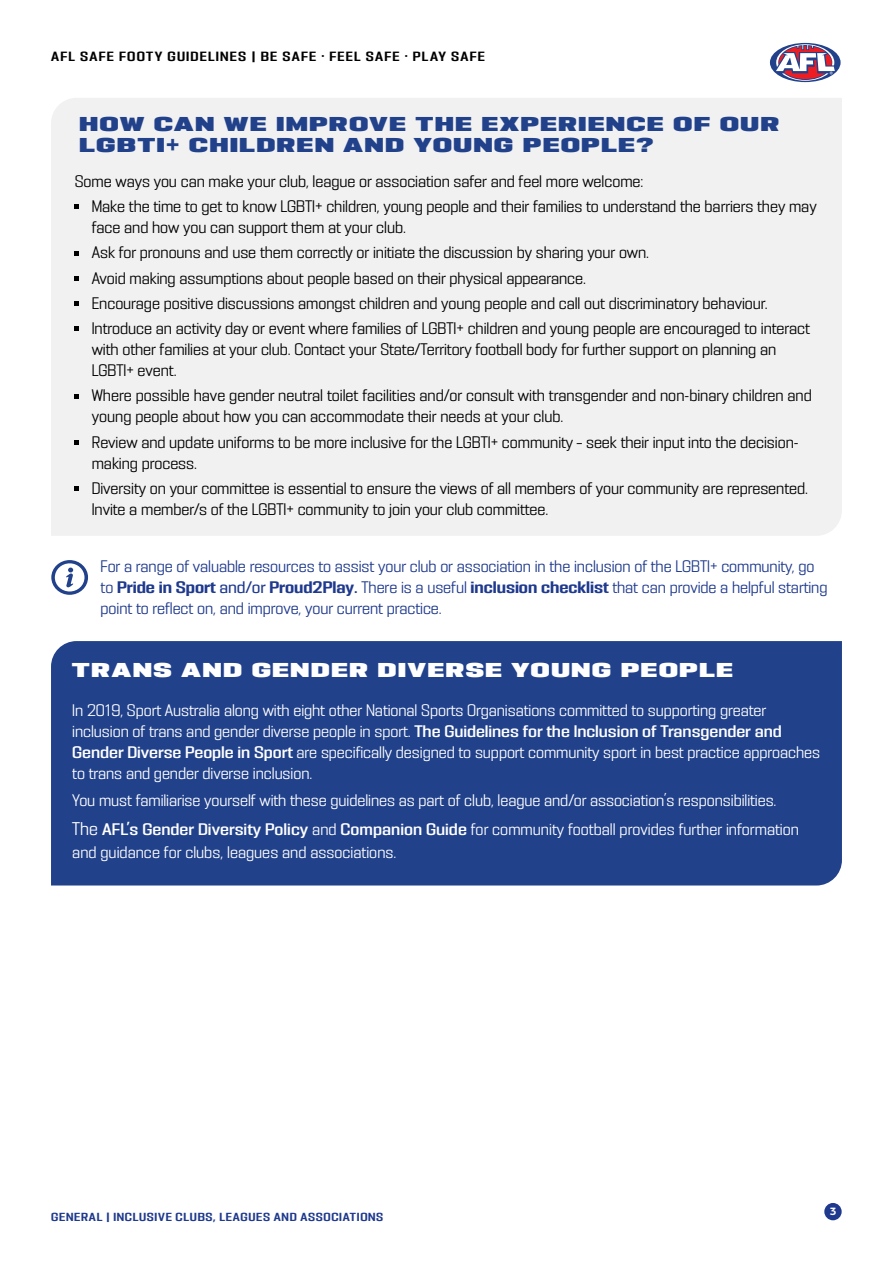
<style>
.page{position:relative;width:893px;height:1263px;background:#fff}
.page>*{position:absolute;margin:0;border:0;box-sizing:border-box;transform-origin:0 0}
.t1{font:18px/21.6px "PODIUM Sharp 7.12";letter-spacing:.1em;color:#21418b}
.t2{font:18px "PODIUM Sharp 7.12";letter-spacing:.1em;color:#fff}
.t3{font:15px/25.2px "PODIUM Sharp 5.6";letter-spacing:-.005em;color:#000}
.t4{font:15px/21px "PODIUM Sharp 5.6";letter-spacing:-.005em;color:#fff}
.t5{font:15px/21px "PODIUM Sharp 5.6";letter-spacing:-.005em;color:#1e398d}
.t6{font:12px "PODIUM Sharp 5.9";letter-spacing:.1em;color:#000}
.t7{font:10.5px "PODIUM Sharp 5.9";letter-spacing:.06em;color:#1e398d}
.t8{font:700 10.5px "Filson Soft";color:#fff}
.s1{font-family:"PODIUM Sharp 5.9"}
.s2{font-family:"PODIUM Sharp 5.7"}
.s3{font-family:"PODIUM Sharp 5.8"}
.s4{font-size:16.5px}
</style>
<div class="page">
<div style="left:824px;top:1203px;width:18px;height:17px;background:#1e398d;border-radius:50%"></div>
<div style="left:51px;top:98px;width:791px;height:438px;background:#f1f1f2"></div>
<div style="left:51px;top:641px;width:791px;height:244px;background:#21418b"></div>
<svg style="left:75px;top:205px;width:4px;height:4px"></svg>
<svg style="left:75px;top:251px;width:4px;height:4px"></svg>
<svg style="left:75px;top:276px;width:4px;height:5px"></svg>
<svg style="left:75px;top:302px;width:4px;height:4px"></svg>
<svg style="left:75px;top:327px;width:4px;height:4px"></svg>
<svg style="left:75px;top:394px;width:4px;height:4px"></svg>
<svg style="left:75px;top:440px;width:4px;height:5px"></svg>
<svg style="left:75px;top:487px;width:4px;height:4px"></svg>
<svg style="left:768px;top:42px;width:74px;height:41px"></svg>
<div style="left:770px;top:43px;width:71px;height:39px;background:#21418b;border-radius:50%"></div>
<svg style="left:776px;top:44px;width:59px;height:37px"></svg>
<svg style="left:51px;top:560px;width:37px;height:35px"></svg>
<p class="t6" style="left:51px;top:48px;width:435px">AFL SAFE FOOTY GUIDELINES | BE SAFE • FEEL SAFE • PLAY SAFE</p>
<p class="t1" style="left:79px;top:113px;width:701px">HOW CAN WE IMPROVE THE EXPERIENCE OF OUR<br>LGBTI+ CHILDREN AND YOUNG PEOPLE?</p>
<p class="t3" style="left:92px;top:168px;width:726px;text-indent:-17px">Some ways you can make your club, league or association safer and feel more welcome:<br>Make the time to get to know LGBTI+ children, young people and their families to understand the barriers they may</p>
<p class="t3" style="left:92px;top:215px;width:720px">face and how you can support them at your club.<br>Ask for pronouns and use them correctly or initiate the discussion by sharing your own.<br>Avoid making assumptions about people based on their physical appearance.<br>Encourage positive discussions amongst children and young people and call out discriminatory behaviour.<br>Introduce an activity day or event where families of LGBTI+ children and young people are encouraged to interact</p>
<p class="t3" style="left:92px;top:339px;width:686px;line-height:21px">with other families at your club. Contact your State/Territory football body for further support on planning an<br>LGBTI+ event.</p>
<p class="t3" style="left:92px;top:385px;width:722px;line-height:21px">Where possible have gender neutral toilet facilities and/or consult with transgender and non-binary children and young people about how you can accommodate their needs at your club.</p>
<p class="t3" style="left:92px;top:431px;width:708px;line-height:21px">Review and update uniforms to be more inclusive for the LGBTI+ community – seek their input into the decision&shy;making process.</p>
<p class="t3" style="left:92px;top:478px;width:718px;line-height:21px">Diversity on your committee is essential to ensure the views of all members of your community are represented.<br>Invite a member/s of the LGBTI+ community to join your club committee.</p>
<p class="t5" style="left:101px;top:556px;width:728px">For a range of valuable resources to assist your club or association in the inclusion of the LGBTI+ community, go to <span class="s1">Pride in Sport</span> <span class="s2">and/or</span> <span class="s1">Proud2Play</span><span class="s3">.</span> There is a useful <span class="s1">inclusion checklist</span> that can provide a helpful starting point to reflect on, and improve, your current practice.</p>
<p class="t2" style="left:72px;top:658px;width:662px">TRANS AND GENDER DIVERSE YOUNG PEOPLE</p>
<p class="t4" style="left:72px;top:700px;width:749px">In 2019, Sport Australia along with eight other National Sports Organisations committed to supporting greater inclusion of trans and gender diverse people in sport. <span class="s3">The Guidelines for the Inclusion of Transgender and Gender Diverse People in Sport</span> are specifically designed to support community sport in best practice approaches to trans and gender diverse inclusion.</p>
<p class="t4" style="left:72px;top:786px;width:728px;line-height:29px">You must familiarise yourself with these guidelines as part of club, league and/or association’s responsibilities.<br><span class="s4">The</span> <span class="s3">AFL’s Gender Diversity Policy</span> and <span class="s3">Companion Guide</span> for community football provides further information</p>
<p class="t4" style="left:72px;top:841px;width:326px">and guidance for clubs, leagues and associations.</p>
<p class="t7" style="left:51px;top:1210px;width:334px">GENERAL | INCLUSIVE CLUBS, LEAGUES AND ASSOCIATIONS</p>
<p class="t8" style="left:830px;top:1205px;width:8px">3</p>
</div>
